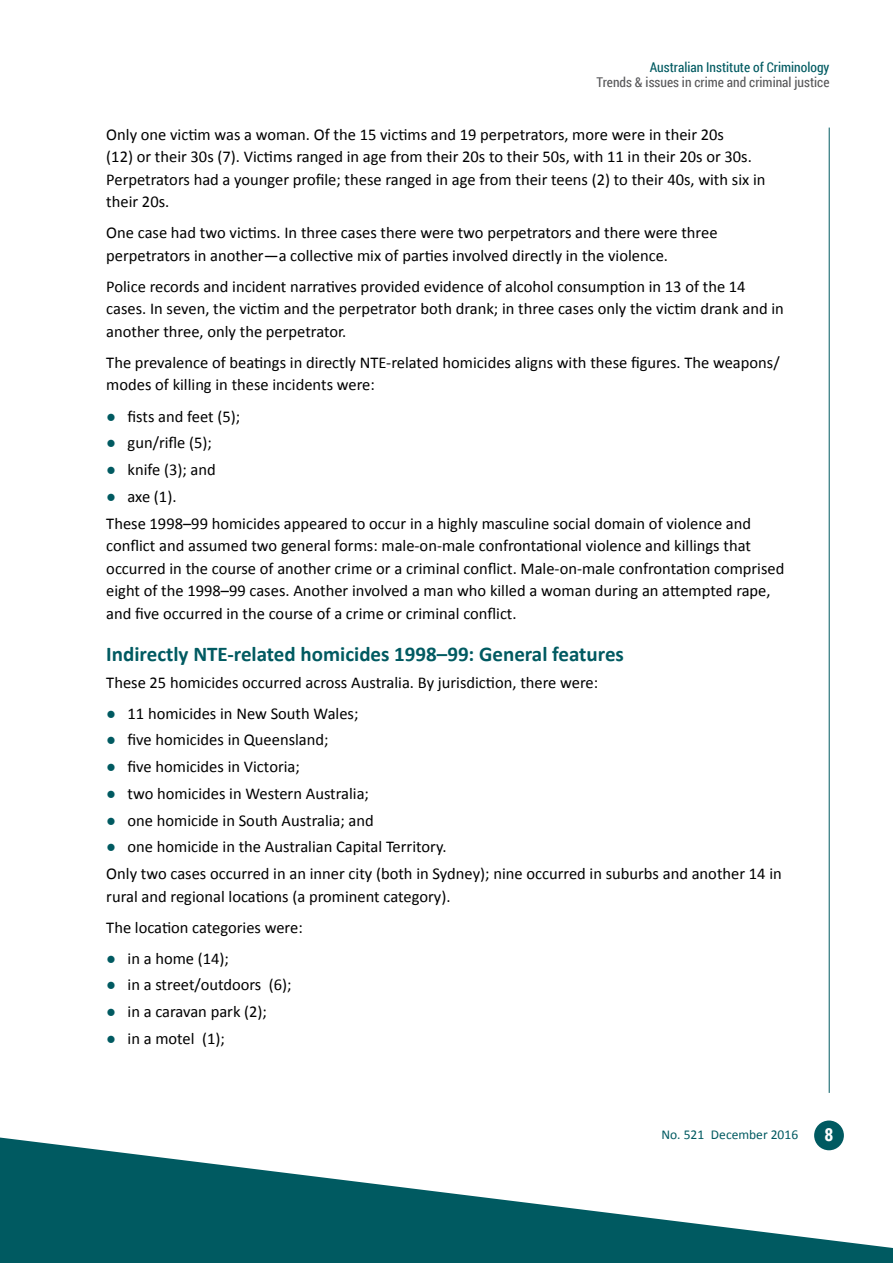
<style>
.page{position:relative;width:893px;height:1263px;background:#fff}
.page>*{position:absolute;margin:0;border:0;box-sizing:border-box;transform-origin:0 0}
.t1{font:700 21px "Calibri";color:#005a61}
.t2{font:700 18px "Roboto Condensed";color:#fff}
.body{font:16.5px/22.5px "Calibri";color:#000}
.t3{font:13.5px "Roboto Condensed";color:#58585a}
.t4{font:13.5px "Roboto Condensed";color:#005a61}
.t5{font:13.5px "Calibri";color:#005a61}
.s1{color:#005a61}
</style>
<div class="page">
<hr style="left:829px;top:128px;width:1px;height:965px;background:#005a61">
<div style="left:814px;top:1120px;width:30px;height:30px;background:#005a61;border-radius:50%"></div>
<svg style="left:0;top:1137px;width:893px;height:126px;fill:#005a61"></svg>
<p class="t4" style="left:650px;top:58px;width:181px">Australian Institute of Criminology</p>
<p class="t3" style="left:597px;top:73px;width:234px">Trends &amp; issues in crime and criminal justice</p>
<p class="body" style="left:106px;top:123px;width:661px">Only one victim was a woman. Of the 15 victims and 19 perpetrators, more were in their 20s<br>(12) or their 30s (7). Victims ranged in age from their 20s to their 50s, with 11 in their 20s or 30s.<br>Perpetrators had a younger profile; these ranged in age from their teens (2) to their 40s, with six in their 20s.</p>
<p class="body" style="left:106px;top:221px;width:613px">One case had two victims. In three cases there were two perpetrators and there were three perpetrators in another—a collective mix of parties involved directly in the violence.</p>
<p class="body" style="left:106px;top:275px;width:679px">Police records and incident narratives provided evidence of alcohol consumption in 13 of the 14 cases. In seven, the victim and the perpetrator both drank; in three cases only the victim drank and in another three, only the perpetrator.</p>
<p class="body" style="left:106px;top:351px;width:675px">The prevalence of beatings in directly NTE-related homicides aligns with these figures. The weapons/ modes of killing in these incidents were:</p>
<p class="body" style="left:106px;top:404px;width:135px"><span class="s1">●</span> fists and feet (5);</p>
<p class="body" style="left:106px;top:431px;width:107px"><span class="s1">●</span> gun/rifle (5);</p>
<p class="body" style="left:106px;top:458px;width:111px"><span class="s1">●</span> knife (3); and</p>
<p class="body" style="left:106px;top:485px;width:72px"><span class="s1">●</span> axe (1).</p>
<p class="body" style="left:106px;top:511px;width:680px">These 1998–99 homicides appeared to occur in a highly masculine social domain of violence and conflict and assumed two general forms: male-on-male confrontational violence and killings that occurred in the course of another crime or a criminal conflict. Male-on-male confrontation comprised eight of the 1998–99 cases. Another involved a man who killed a woman during an attempted rape, and five occurred in the course of a crime or criminal conflict.</p>
<h2 class="t1" style="left:106px;top:639px;width:519px">Indirectly NTE-related homicides 1998–99: General features</h2>
<p class="body" style="left:106px;top:670px;width:493px">These 25 homicides occurred across Australia. By jurisdiction, there were:</p>
<p class="body" style="left:106px;top:701px;width:254px"><span class="s1">●</span> 11 homicides in New South Wales;</p>
<p class="body" style="left:106px;top:728px;width:224px"><span class="s1">●</span> five homicides in Queensland;</p>
<p class="body" style="left:106px;top:755px;width:195px"><span class="s1">●</span> five homicides in Victoria;</p>
<p class="body" style="left:106px;top:782px;width:264px"><span class="s1">●</span> two homicides in Western Australia;</p>
<p class="body" style="left:106px;top:808px;width:269px"><span class="s1">●</span> one homicide in South Australia; and</p>
<p class="body" style="left:106px;top:835px;width:342px"><span class="s1">●</span> one homicide in the Australian Capital Territory.</p>
<p class="body" style="left:106px;top:862px;width:677px">Only two cases occurred in an inner city (both in Sydney); nine occurred in suburbs and another 14 in rural and regional locations (a prominent category).</p>
<p class="body" style="left:106px;top:915px;width:198px">The location categories were:</p>
<p class="body" style="left:106px;top:946px;width:124px"><span class="s1">●</span> in a home (14);</p>
<p class="body" style="left:106px;top:973px;width:187px"><span class="s1">●</span> in a street/outdoors (6);</p>
<p class="body" style="left:106px;top:1000px;width:162px"><span class="s1">●</span> in a caravan park (2);</p>
<p class="body" style="left:106px;top:1027px;width:120px"><span class="s1">●</span> in a motel (1);</p>
<p class="t5" style="left:661px;top:1125px;width:138px">No. 521 December 2016</p>
<p class="t2" style="left:824px;top:1122px;width:10px">8</p>
</div>
